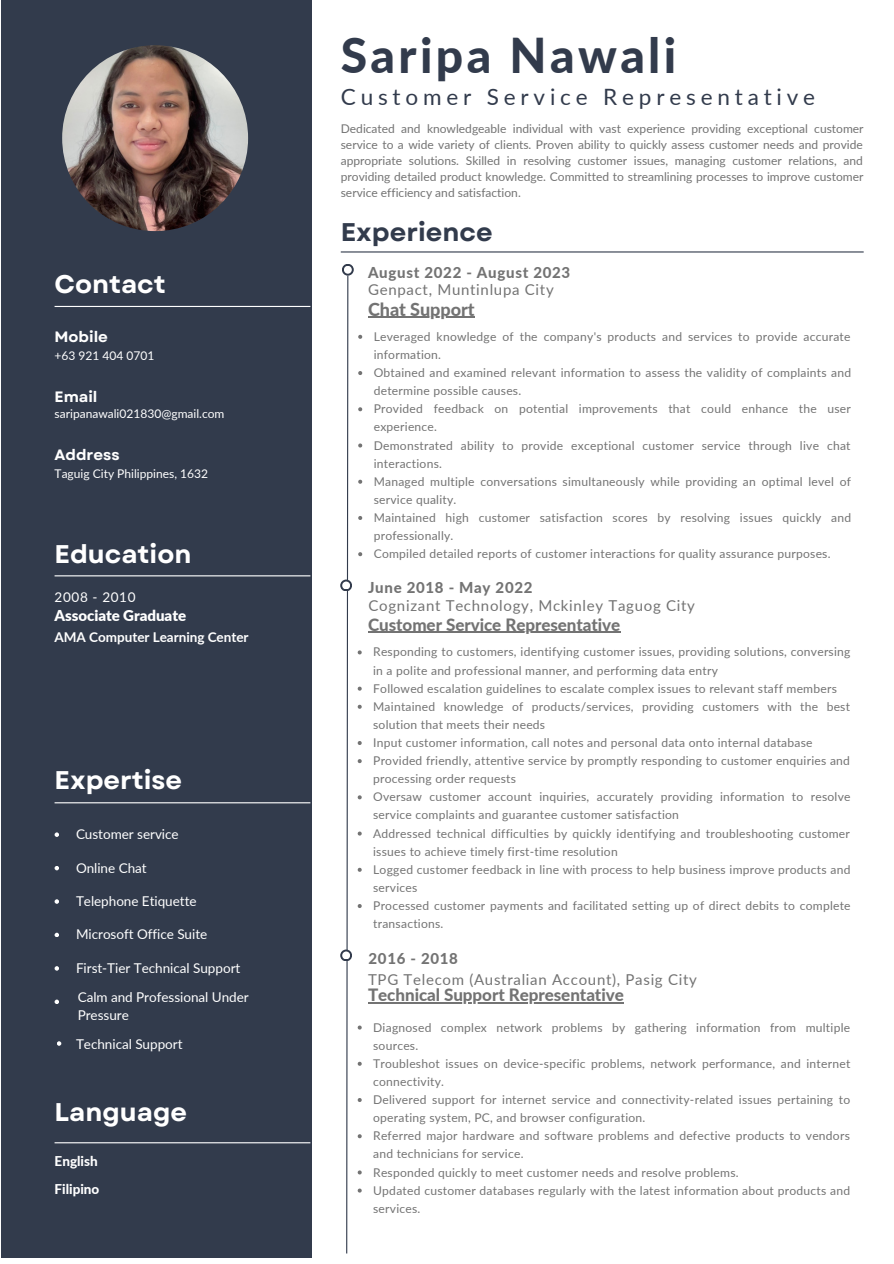
<style>
.page{position:relative;width:894px;height:1264px;background:#fff}
.page>*{position:absolute;margin:0;border:0;box-sizing:border-box;transform-origin:0 0}
.t1{font:800 48px "Lato";letter-spacing:.07em;color:#323b4c}
.t2{font:700 25.5px "Garet";color:#fff}
.t3{font:700 25.5px "Garet";color:#323b4c}
.t4{font:22.5px "Lato";letter-spacing:.215em;color:#323b4c}
.t5{font:800 18px "Lato";letter-spacing:-.005em;color:#737373}
.t6{font:800 16.95px "Lato";letter-spacing:-.005em;color:#737373}
.t7{font:15px "Lato";letter-spacing:.045em;color:#737373}
.t8{font:800 15px "Lato";letter-spacing:.045em;color:#737373}
.t9{font:700 15px "Garet";color:#fff}
.t10{font:900 15px "Lato";letter-spacing:-.005em;color:#fff}
.t11{font:13.5px/18px "Lato";letter-spacing:-.005em;color:#fff}
.t12{font:700 13.5px "Lato";letter-spacing:-.005em;color:#fff}
.t13{font:800 13.5px "Lato";color:#fff}
.t14{font:13.5px "Lato";letter-spacing:.045em;color:#fff}
.t15{font:12px/18.1px "Lato";letter-spacing:.02em;color:#737373}
.t16{font:12px "Lato";color:#fff}
</style>
<div class="page">
<div style="left:1px;top:0;width:310px;height:1257px;background:#323b4c"></div>
<hr style="left:55px;top:306px;width:255px;height:1px;background:#fff">
<hr style="left:55px;top:575px;width:255px;height:1px;background:#fff">
<hr style="left:341px;top:251px;width:522px;height:1px;background:#323b4c">
<svg style="left:346px;top:276px;width:3px;height:978px"></svg>
<svg style="left:342px;top:264px;width:11px;height:12px"></svg>
<div style="left:344px;top:266px;width:8px;height:8px;background:#fff;border-radius:50%"></div>
<svg style="left:340px;top:579px;width:12px;height:12px"></svg>
<div style="left:342px;top:581px;width:8px;height:8px;background:#fff;border-radius:50%"></div>
<svg style="left:340px;top:949px;width:12px;height:12px"></svg>
<div style="left:342px;top:951px;width:8px;height:8px;background:#fff;border-radius:50%"></div>
<img style="left:62px;top:45px;width:186px;height:186px;border-radius:50%">
<svg style="left:55px;top:832px;width:4px;height:5px"></svg>
<svg style="left:55px;top:866px;width:4px;height:4px"></svg>
<svg style="left:55px;top:899px;width:4px;height:4px"></svg>
<svg style="left:55px;top:932px;width:4px;height:5px"></svg>
<svg style="left:55px;top:966px;width:4px;height:4px"></svg>
<svg style="left:55px;top:999px;width:4px;height:5px"></svg>
<hr style="left:55px;top:802px;width:255px;height:1px;background:#fff">
<hr style="left:55px;top:1142px;width:255px;height:1px;background:#fff">
<svg style="left:358px;top:335px;width:4px;height:4px"></svg>
<svg style="left:358px;top:371px;width:4px;height:4px"></svg>
<svg style="left:358px;top:407px;width:4px;height:4px"></svg>
<svg style="left:358px;top:443px;width:4px;height:4px"></svg>
<svg style="left:358px;top:479px;width:4px;height:5px"></svg>
<svg style="left:358px;top:516px;width:4px;height:4px"></svg>
<svg style="left:358px;top:552px;width:4px;height:4px"></svg>
<hr style="left:368px;top:317px;width:106px;height:1px;background:#737373">
<hr style="left:368px;top:632px;width:252px;height:1px;background:#737373">
<svg style="left:357px;top:650px;width:4px;height:4px"></svg>
<svg style="left:357px;top:686px;width:4px;height:4px"></svg>
<svg style="left:357px;top:704px;width:4px;height:4px"></svg>
<svg style="left:357px;top:741px;width:4px;height:4px"></svg>
<svg style="left:357px;top:759px;width:4px;height:4px"></svg>
<svg style="left:357px;top:795px;width:4px;height:4px"></svg>
<svg style="left:357px;top:831px;width:4px;height:4px"></svg>
<svg style="left:357px;top:867px;width:4px;height:4px"></svg>
<svg style="left:357px;top:904px;width:4px;height:4px"></svg>
<hr style="left:368px;top:1002px;width:255px;height:1px;background:#737373">
<svg style="left:357px;top:1025px;width:4px;height:4px"></svg>
<svg style="left:357px;top:1061px;width:4px;height:4px"></svg>
<svg style="left:357px;top:1134px;width:4px;height:4px"></svg>
<svg style="left:357px;top:1170px;width:4px;height:4px"></svg>
<svg style="left:357px;top:1188px;width:4px;height:4px"></svg>
<svg style="left:57px;top:1041px;width:4px;height:4px"></svg>
<p class="t2" style="left:55px;top:266px;width:113px">Contact</p>
<p class="t9" style="left:55px;top:326px;width:55px">Mobile</p>
<p class="t16" style="left:55px;top:348px;width:101px">+63 921 404 0701</p>
<p class="t9" style="left:55px;top:386px;width:44px">Email</p>
<p class="t16" style="left:55px;top:406px;width:171px">saripanawali021830@gmail.com</p>
<p class="t9" style="left:55px;top:444px;width:67px">Address</p>
<p class="t16" style="left:55px;top:466px;width:155px">Taguig City Philippines, 1632</p>
<p class="t2" style="left:55px;top:536px;width:138px">Education</p>
<p class="t14" style="left:55px;top:588px;width:82px">2008 - 2010</p>
<p class="t10" style="left:55px;top:606px;width:133px">Associate Graduate</p>
<p class="t12" style="left:55px;top:628px;width:195px">AMA Computer Learning Center</p>
<p class="t2" style="left:55px;top:762px;width:129px">Expertise</p>
<p class="t11" style="left:76px;top:825px;width:104px">Customer service</p>
<p class="t11" style="left:76px;top:858px;width:72px">Online Chat</p>
<p class="t11" style="left:76px;top:891px;width:122px">Telephone Etiquette</p>
<p class="t11" style="left:76px;top:925px;width:133px">Microsoft Office Suite</p>
<p class="t11" style="left:76px;top:958px;width:166px">First-Tier Technical Support</p>
<p class="t11" style="left:78px;top:987px;width:172px">Calm and Professional Under<br>Pressure</p>
<p class="t11" style="left:76px;top:1034px;width:108px">Technical Support</p>
<p class="t2" style="left:55px;top:1093px;width:134px">Language</p>
<p class="t13" style="left:55px;top:1152px;width:45px">English</p>
<p class="t13" style="left:55px;top:1180px;width:46px">Filipino</p>
<p class="t1" style="left:341px;top:26px;width:337px">Saripa Nawali</p>
<p class="t4" style="left:341px;top:83px;width:476px">Customer Service Representative</p>
<p class="t15" style="left:341px;top:120px;width:524px;line-height:16px;text-align:justify">Dedicated and knowledgeable individual with vast experience providing exceptional customer service to a wide variety of clients. Proven ability to quickly assess customer needs and provide appropriate solutions. Skilled in resolving customer issues, managing customer relations, and providing detailed product knowledge. Committed to streamlining processes to improve customer service efficiency and satisfaction.</p>
<p class="t3" style="left:341px;top:213px;width:153px">Experience</p>
<p class="t8" style="left:368px;top:263px;width:204px">August 2022 - August 2023</p>
<p class="t7" style="left:368px;top:280px;width:187px">Genpact, Muntinlupa City</p>
<p class="t5" style="left:368px;top:298px;width:108px">Chat Support</p>
<p class="t15" style="left:373px;top:327px;width:478px">Leveraged knowledge of the company's products and services to provide accurate information.</p>
<p class="t15" style="left:373px;top:363px;width:478px">Obtained and examined relevant information to assess the validity of complaints and determine possible causes.</p>
<p class="t15" style="left:373px;top:399px;width:478px">Provided feedback on potential improvements that could enhance the user experience.</p>
<p class="t15" style="left:373px;top:436px;width:478px">Demonstrated ability to provide exceptional customer service through live chat interactions.</p>
<p class="t15" style="left:373px;top:472px;width:479px">Managed multiple conversations simultaneously while providing an optimal level of service quality.</p>
<p class="t15" style="left:373px;top:508px;width:479px">Maintained high customer satisfaction scores by resolving issues quickly and professionally.</p>
<p class="t15" style="left:373px;top:544px;width:458px">Compiled detailed reports of customer interactions for quality assurance purposes.</p>
<p class="t8" style="left:368px;top:578px;width:166px">June 2018 - May 2022</p>
<p class="t7" style="left:368px;top:596px;width:328px">Cognizant Technology, Mckinley Taguog City</p>
<p class="t6" style="left:368px;top:614px;width:254px">Customer Service Representative</p>
<p class="t15" style="left:373px;top:642px;width:478px">Responding to customers, identifying customer issues, providing solutions, conversing in a polite and professional manner, and performing data entry</p>
<p class="t15" style="left:373px;top:679px;width:465px">Followed escalation guidelines to escalate complex issues to relevant staff members</p>
<p class="t15" style="left:373px;top:697px;width:478px">Maintained knowledge of products/services, providing customers with the best solution that meets their needs</p>
<p class="t15" style="left:373px;top:733px;width:441px">Input customer information, call notes and personal data onto internal database</p>
<p class="t15" style="left:373px;top:751px;width:478px">Provided friendly, attentive service by promptly responding to customer enquiries and processing order requests</p>
<p class="t15" style="left:373px;top:787px;width:478px">Oversaw customer account inquiries, accurately providing information to resolve service complaints and guarantee customer satisfaction</p>
<p class="t15" style="left:373px;top:823px;width:478px">Addressed technical difficulties by quickly identifying and troubleshooting customer issues to achieve timely first-time resolution</p>
<p class="t15" style="left:373px;top:860px;width:478px">Logged customer feedback in line with process to help business improve products and services</p>
<p class="t15" style="left:373px;top:896px;width:479px">Processed customer payments and facilitated setting up of direct debits to complete transactions.</p>
<p class="t8" style="left:368px;top:949px;width:91px">2016 - 2018</p>
<p class="t6" style="left:368px;top:984px;width:257px">Technical Support Representative</p>
<p class="t15" style="left:373px;top:1017px;width:478px">Diagnosed complex network problems by gathering information from multiple sources.</p>
<p class="t15" style="left:373px;top:1054px;width:478px">Troubleshot issues on device-specific problems, network performance, and internet connectivity.</p>
<p class="t15" style="left:373px;top:1090px;width:478px">Delivered support for internet service and connectivity-related issues pertaining to operating system, PC, and browser configuration.</p>
<p class="t15" style="left:373px;top:1126px;width:478px">Referred major hardware and software problems and defective products to vendors and technicians for service.</p>
<p class="t15" style="left:373px;top:1162px;width:367px">Responded quickly to meet customer needs and resolve problems.</p>
<p class="t15" style="left:373px;top:1180px;width:478px">Updated customer databases regularly with the latest information about products and services.</p>
<p class="t7" style="left:368px;top:969px;width:330px">TPG Telecom (Australian Account), Pasig City</p>
</div>
